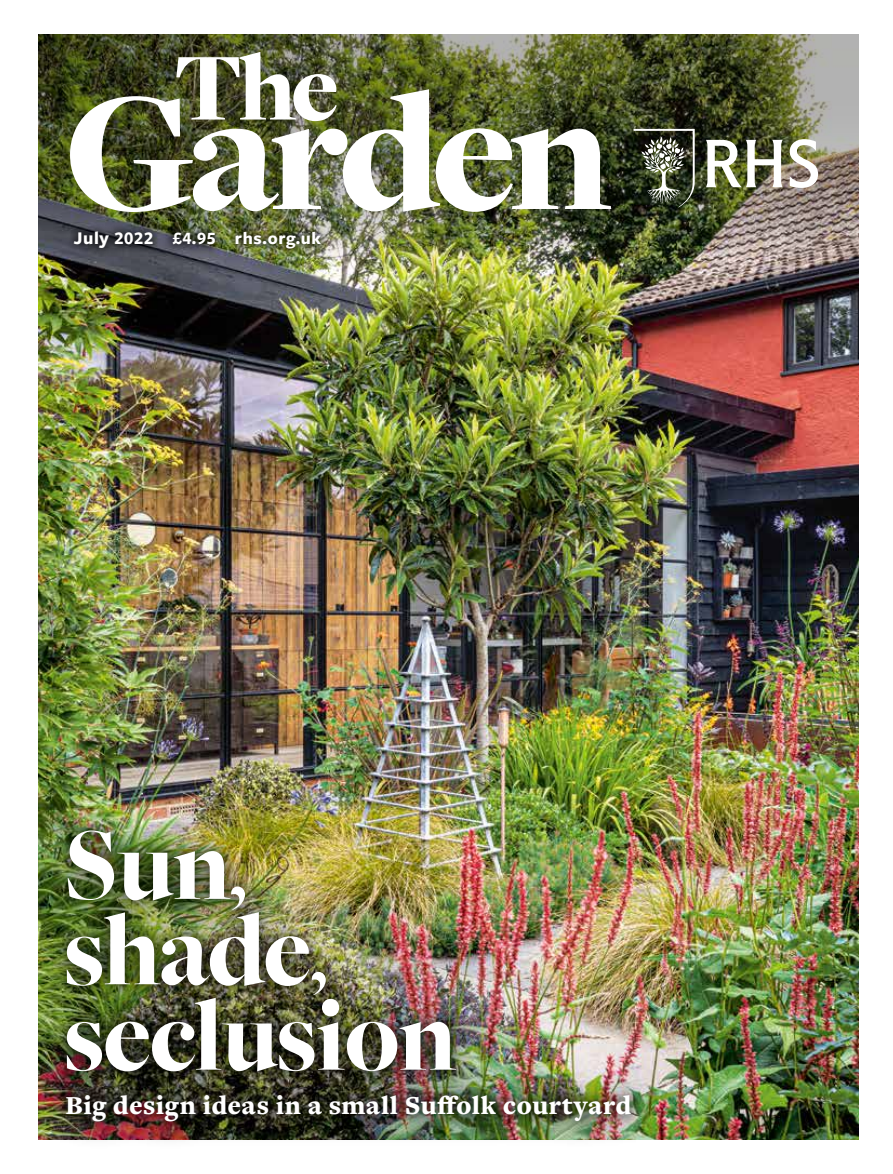
<style>
.page{position:relative;width:893px;height:1174px;background:#fff}
.page>*{position:absolute;margin:0;border:0;box-sizing:border-box;transform-origin:0 0}
.t1{font:900 176.85px "Freight Disp Pro";letter-spacing:-.05em;color:#fff}
.t2{font:900 107.1px/85.3px "Freight Big Pro";letter-spacing:-.01em;color:#fff;scale:.95 1}
.t3{font:900 99.75px "Freight Disp Pro";color:#fff}
.t4{font:900 27px "Freight Text Pro";letter-spacing:.02em;color:#fff}
.t5{font:700 18px "Freight Sans Pro";letter-spacing:.035em;color:#fff}
.s1{font-size:18.6px}
.s2{font-size:80.85px}
</style>
<div class="page">
<img style="left:38px;top:259px;width:821px;height:881px">
<img style="left:38px;top:34px;width:821px;height:225px">
<div style="left:35px;top:1063px;width:627px;height:90px;background:#000;opacity:.5"></div>
<div style="left:56px;top:1083px;width:586px;height:50px;background:#000;opacity:.5"></div>
<div style="left:35px;top:798px;width:451px;height:305px;background:#000;opacity:.5"></div>
<div style="left:55px;top:819px;width:412px;height:263px;background:#000;opacity:.5"></div>
<svg style="left:634px;top:129px;width:61px;height:78px;background:#525848"></svg>
<img style="left:706px;top:139px;width:112px;height:49px">
<div style="left:65px;top:223px;width:265px;height:36px;background:#000;opacity:.5"></div>
<h3 class="t3" style="left:174px;top:22px;width:167px">The</h3>
<h1 class="t1" style="left:64px;top:35px;width:549px">Garden</h1>
<p class="t5" style="left:74px;top:226px;width:249px"><span class="s1">July 2022</span> £4.95 rhs.org.uk</p>
<h2 class="t2" style="left:64px;top:821px;width:414px">Sun<span class="s2">, </span>shade<span class="s2">, </span>seclusion</h2>
<p class="t4" style="left:66px;top:1087px;width:567px">Big design ideas in a small Suffolk courtyard</p>
</div>
